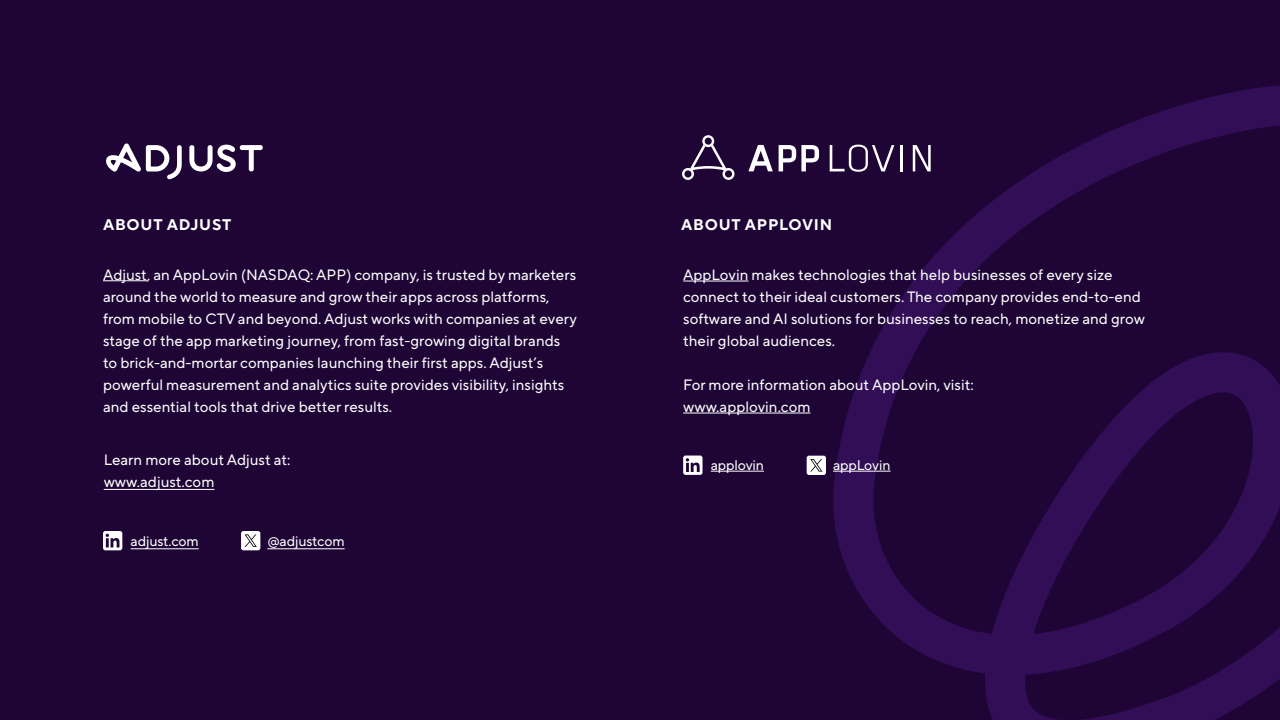
<style>
.page{position:relative;width:1280px;height:720px;background:#1e0536}
.page>*{position:absolute;margin:0;border:0;box-sizing:border-box;transform-origin:0 0}
.t1{font:700 15.5px "TT Norms Pro";letter-spacing:.05em;color:#fff}
.t2{font:15px/22px "TT Norms Pro Adjust";color:#fff}
.t3{font:14px "TT Norms Pro Adjust";letter-spacing:-.01em;color:#fff}
</style>
<div class="page">
<svg style="left:800px;top:85px;width:480px;height:635px"></svg>
<hr style="left:683px;top:281px;width:65px;height:1px;background:#fff">
<hr style="left:683px;top:413px;width:128px;height:1px;background:#fff">
<hr style="left:103px;top:281px;width:44px;height:1px;background:#fff">
<svg style="left:103px;top:531px;width:19px;height:19px"></svg>
<hr style="left:131px;top:549px;width:68px;height:1px;background:#fff">
<hr style="left:104px;top:489px;width:110px;height:1px;background:#fff">
<hr style="left:267px;top:549px;width:78px;height:1px;background:#fff">
<div style="left:241px;top:531px;width:19px;height:19px;background:#fff;border-radius:2px"></div>
<svg style="left:245px;top:534px;width:12px;height:13px"></svg>
<hr style="left:711px;top:471px;width:53px;height:1px;background:#fff">
<svg style="left:683px;top:456px;width:20px;height:19px"></svg>
<hr style="left:833px;top:471px;width:58px;height:1px;background:#fff">
<div style="left:807px;top:456px;width:19px;height:19px;background:#fff;border-radius:2px"></div>
<svg style="left:810px;top:459px;width:12px;height:13px"></svg>
<svg style="left:106px;top:143px;width:76px;height:37px"></svg>
<svg style="left:189px;top:144px;width:74px;height:28px"></svg>
<svg style="left:748px;top:145px;width:25px;height:26px"></svg>
<svg style="left:779px;top:145px;width:40px;height:26px"></svg>
<svg style="left:830px;top:145px;width:64px;height:27px"></svg>
<hr style="left:900px;top:145px;width:3px;height:26px;background:#fff">
<svg style="left:913px;top:145px;width:18px;height:26px"></svg>
<svg style="left:682px;top:135px;width:53px;height:45px"></svg>
<p class="t1" style="left:103px;top:213px;width:130px">ABOUT ADJUST</p>
<p class="t2" style="left:103px;top:262px;width:475px">Adjust, an AppLovin (NASDAQ: APP) company, is trusted by marketers around the world to measure and grow their apps across platforms, from mobile to CTV and beyond. Adjust works with companies at every stage of the app marketing journey, from fast-growing digital brands to brick-and-mortar companies launching their first apps. Adjust’s powerful measurement and analytics suite provides visibility, insights and essential tools that drive better results.</p>
<p class="t2" style="left:104px;top:447px;width:188px">Learn more about Adjust at: www.adjust.com</p>
<p class="t3" style="left:131px;top:531px;width:70px">adjust.com</p>
<p class="t3" style="left:267px;top:531px;width:79px">@adjustcom</p>
<p class="t1" style="left:681px;top:213px;width:153px">ABOUT APPLOVIN</p>
<p class="t2" style="left:683px;top:262px;width:463px">AppLovin makes technologies that help businesses of every size connect to their ideal customers. The company provides end-to-end software and AI solutions for businesses to reach, monetize and grow their global audiences.</p>
<p class="t2" style="left:683px;top:372px;width:292px">For more information about AppLovin, visit: www.applovin.com</p>
<p class="t3" style="left:711px;top:455px;width:55px">applovin</p>
<p class="t3" style="left:833px;top:455px;width:59px">appLovin</p>
</div>
